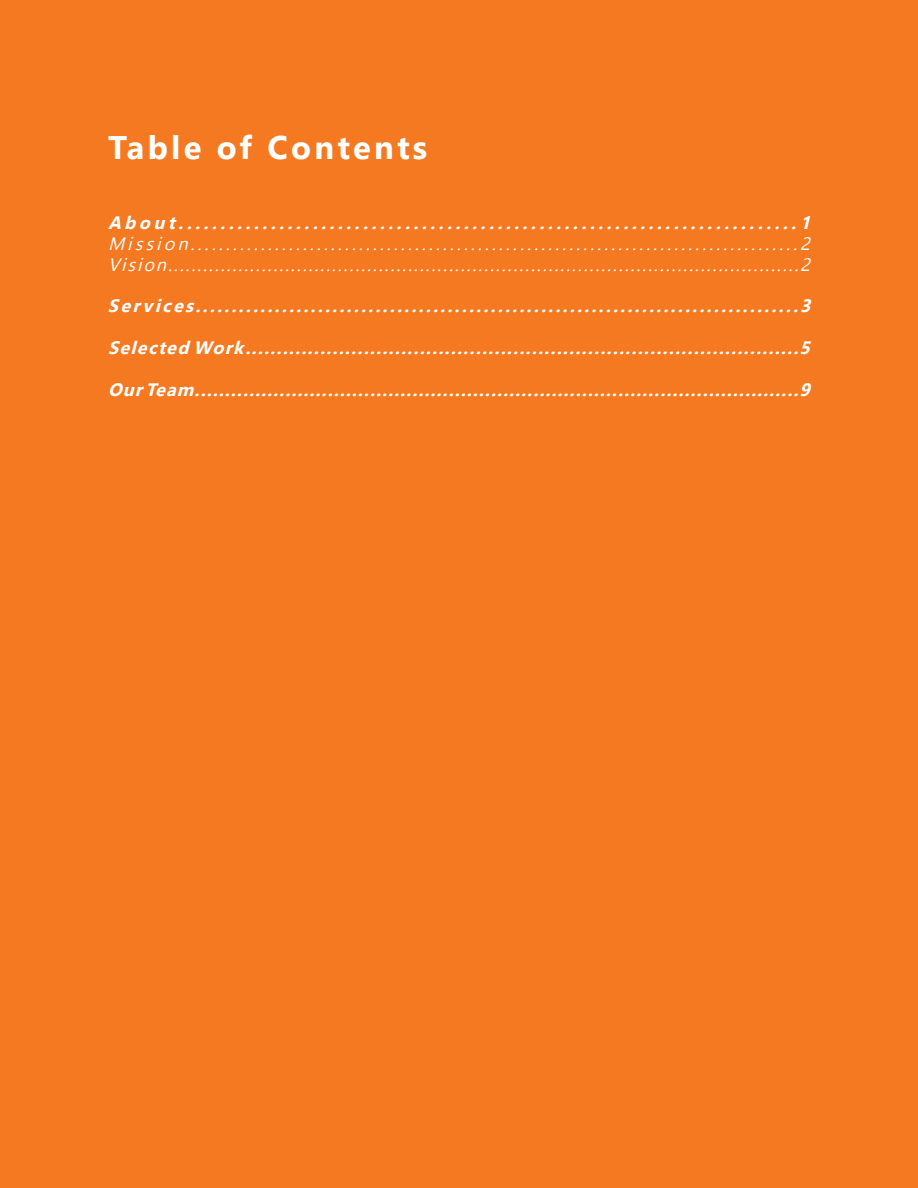
<style>
.page{position:relative;width:918px;height:1188px;background:#fff}
.page>*{position:absolute;margin:0;border:0;box-sizing:border-box;transform-origin:0 0}
.t1{font:700 32.7px "Nirmala UI";letter-spacing:.1em;color:#fff}
.t2{font:italic 700 18px "Nirmala UI";color:#fff}
.t3{font:italic 18px/21px "Nirmala UI";color:#fff}
</style>
<div class="page">
<div style="left:1px;top:0;width:917px;height:1188px;background:#f47920"></div>
<h1 class="t1" style="left:108px;top:120px;width:321px">Table of Contents</h1>
<p class="t2" style="left:108px;top:208px;width:710px">About..........................................................................1</p>
<p class="t3" style="left:108px;top:232px;width:710px">Mission.......................................................................................2<br>Vision............................................................................................................2</p>
<p class="t2" style="left:108px;top:291px;width:711px">Services....................................................................................3</p>
<p class="t2" style="left:108px;top:333px;width:710px">Selected Work.........................................................................................5</p>
<p class="t2" style="left:108px;top:375px;width:710px">OurTeam....................................................................................................9</p>
</div>
